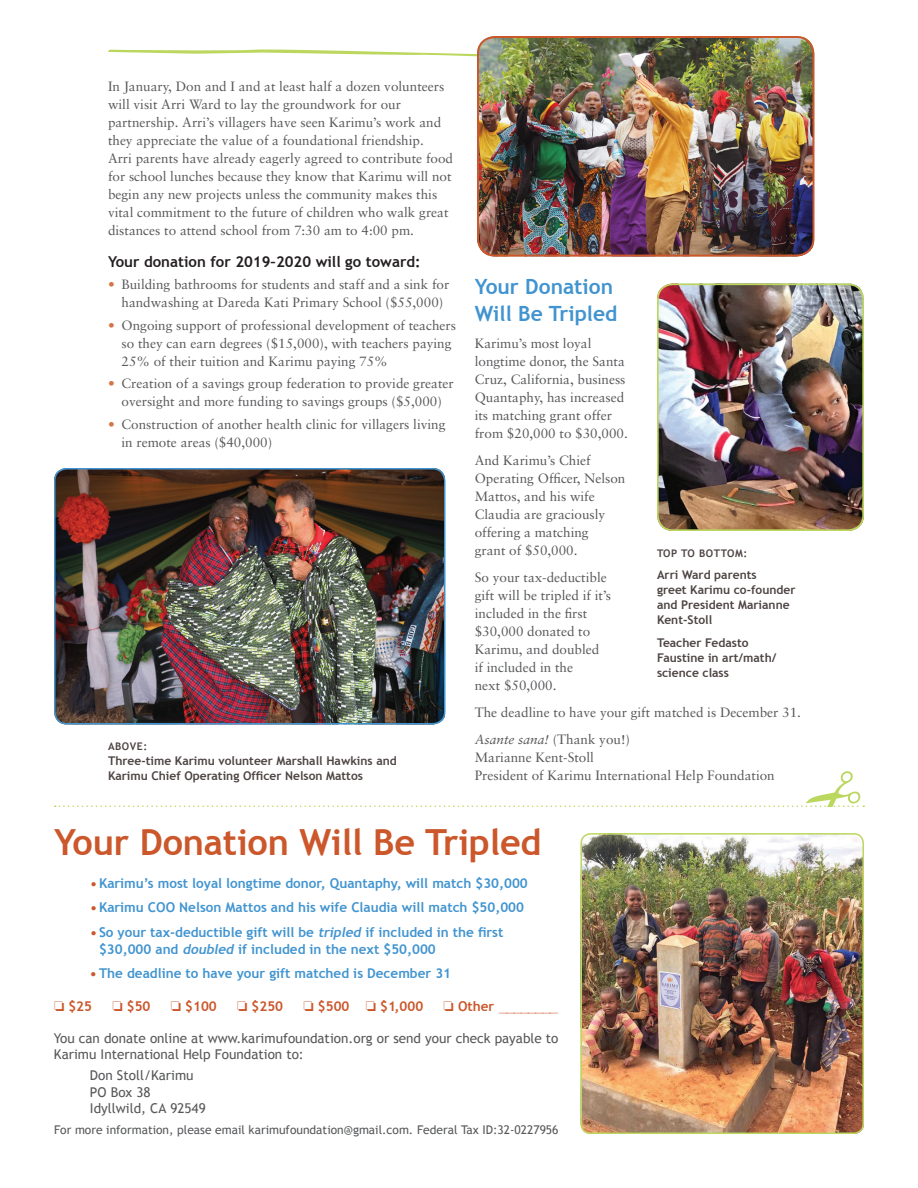
<style>
.page{position:relative;width:918px;height:1188px;background:#fff}
.page>*{position:absolute;margin:0;border:0;box-sizing:border-box;transform-origin:0 0}
.t1{font:700 36px "Trebuchet MS";letter-spacing:-.005em;color:#cb572b}
.t2{font:700 21px/27px "Trebuchet MS";color:#4194d0}
.t3{font:700 15px "Trebuchet MS";color:#231f20}
.t4{font:13.5px/18px "Sabon";color:#57585a}
.t5{font:700 13.5px/16.5px "Trebuchet MS";color:#4194d0}
.t6{font:13.5px/16.5px "Trebuchet MS";color:#57585a}
.t7{font:700 13.5px "Trebuchet MS";color:#cb572b}
.t8{font:700 12px/15px "Trebuchet MS";color:#4d4342}
.t9{font:12px "Trebuchet MS";color:#57585a}
.t10{font:700 10.5px "Trebuchet MS";letter-spacing:.05em;color:#4d4342}
.t11{font:10.2px "Trebuchet MS";color:#cb572b;scale:1.33 1}
.s1{color:#d37648}
.s2{font-style:italic}
.s3{color:#cb572b}
</style>
<div class="page">
<svg style="left:108px;top:49px;width:369px;height:8px"></svg>
<img style="left:54px;top:468px;width:391px;height:257px">
<div style="left:54px;top:468px;width:391px;height:256px;border:2px solid #4194d0;border-radius:12px"></div>
<img style="left:657px;top:284px;width:207px;height:247px">
<div style="left:657px;top:283px;width:207px;height:248px;border:2px solid #bbd75e;border-radius:15px"></div>
<svg style="left:55px;top:771px;width:809px;height:36px"></svg>
<img style="left:580px;top:834px;width:284px;height:300px">
<div style="left:581px;top:833px;width:283px;height:301px;border:2px solid #bbd75e;border-radius:10px"></div>
<img style="left:477px;top:36px;width:335px;height:218px">
<div style="left:477px;top:36px;width:338px;height:221px;border:2px solid #cb572b;border-radius:17px"></div>
<p class="t4" style="left:108px;top:78px;width:347px">In January, Don and I and at least half a dozen volunteers will visit Arri Ward to lay the groundwork for our partnership. Arri’s villagers have seen Karimu’s work and they appreciate the value of a foundational friendship.<br>Arri parents have already eagerly agreed to contribute food for school lunches because they know that Karimu will not begin any new projects unless the community makes this vital commitment to the future of children who walk great distances to attend school from 7:30 am to 4:00 pm.</p>
<p class="t3" style="left:108px;top:252px;width:314px">Your donation for 2019–2020 will go toward:</p>
<p class="t4" style="left:108px;top:276px;width:343px;text-align:center"><span class="s1">•</span> Building bathrooms for students and staff and a sink for handwashing at Dareda Kati Primary School ($55,000)</p>
<p class="t4" style="left:122px;top:316px;width:336px;text-indent:-14px"><span class="s1">•</span> Ongoing support of professional development of teachers so they can earn degrees ($15,000), with teachers paying<br>25% of their tuition and Karimu paying 75%</p>
<p class="t4" style="left:108px;top:375px;width:347px;text-align:center"><span class="s1">•</span> Creation of a savings group federation to provide greater oversight and more funding to savings groups ($5,000)</p>
<p class="t4" style="left:122px;top:415px;width:326px;text-indent:-14px"><span class="s1">•</span> Construction of another health clinic for villagers living in remote areas ($40,000)</p>
<p class="t10" style="left:108px;top:740px;width:41px">ABOVE:</p>
<p class="t8" style="left:108px;top:753px;width:290px">Three-time Karimu volunteer Marshall Hawkins and<br>Karimu Chief Operating Officer Nelson Mattos</p>
<h2 class="t2" style="left:475px;top:274px;width:144px">Your Donation<br>Will Be Tripled</h2>
<p class="t4" style="left:475px;top:335px;width:155px">Karimu’s most loyal longtime donor, the Santa<br>Cruz, California, business<br>Quantaphy, has increased its matching grant offer from $20,000 to $30,000.</p>
<p class="t4" style="left:475px;top:452px;width:152px">And Karimu’s Chief<br>Operating Officer, Nelson<br>Mattos, and his wife<br>Claudia are graciously offering a matching<br>grant of $50,000.</p>
<p class="t4" style="left:475px;top:569px;width:138px">So your tax-deductible gift will be tripled if it’s included in the first $30,000 donated to<br>Karimu, and doubled<br>if included in the<br>next $50,000.</p>
<p class="t4" style="left:475px;top:699px;width:328px;line-height:27px">The deadline to have your gift matched is December 31.<br><span class="s2">Asante sana!</span> (Thank you!)</p>
<p class="t4" style="left:475px;top:749px;width:302px">Marianne Kent-Stoll<br>President of Karimu International Help Foundation</p>
<p class="t10" style="left:657px;top:546px;width:92px">TOP TO BOTTOM:</p>
<p class="t8" style="left:657px;top:567px;width:140px">Arri Ward parents<br>greet Karimu co-founder and President Marianne<br>Kent-Stoll</p>
<p class="t8" style="left:657px;top:635px;width:121px">Teacher Fedasto<br>Faustine in art/math/ science class</p>
<h1 class="t1" style="left:54px;top:819px;width:489px">Your Donation Will Be Tripled</h1>
<p class="t5" style="left:90px;top:875px;width:439px"><span class="s3">•</span>Karimu’s most loyal longtime donor, Quantaphy, will match $30,000</p>
<p class="t5" style="left:90px;top:899px;width:436px"><span class="s3">•</span>Karimu COO Nelson Mattos and his wife Claudia will match $50,000</p>
<p class="t5" style="left:99px;top:924px;width:406px;text-indent:-9px"><span class="s3">•</span> So your tax-deductible gift will be <span class="s2">tripled</span> if included in the first $30,000 and <span class="s2">doubled</span> if included in the next $50,000</p>
<p class="t5" style="left:90px;top:965px;width:363px"><span class="s3">•</span>The deadline to have your gift matched is December 31</p>
<p class="t7" style="left:54px;top:998px;width:40px">□ $25</p>
<p class="t7" style="left:112px;top:998px;width:40px">□ $50</p>
<p class="t7" style="left:171px;top:998px;width:47px">□ $100</p>
<p class="t7" style="left:237px;top:998px;width:47px">□ $250</p>
<p class="t7" style="left:304px;top:998px;width:121px">□ $500 □ $1,000</p>
<p class="t11" style="left:444px;top:1006px;width:88px">□ <sup>O</sup> <sup>t</sup> <sup>h</sup> <sup>e</sup> <sup>r</sup> ————————</p>
<p class="t6" style="left:54px;top:1030px;width:506px">You can donate online at www.karimufoundation.org or send your check payable to<br>Karimu International Help Foundation to:</p>
<p class="t6" style="left:90px;top:1067px;width:117px">Don Stoll/Karimu<br>PO Box 38<br>Idyllwild, CA 92549</p>
<p class="t9" style="left:54px;top:1123px;width:506px">For more information, please email karimufoundation@gmail.com. Federal Tax ID:32-0227956</p>
</div>
